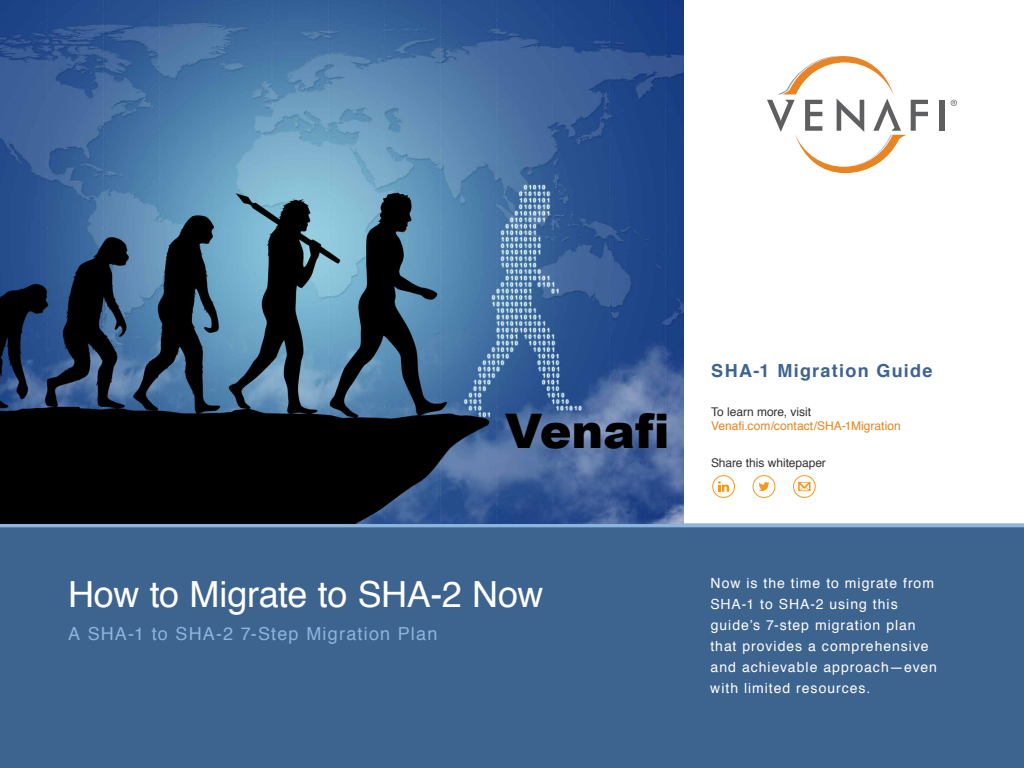
<style>
.page{position:relative;width:1024px;height:768px;background:#fff}
.page>*{position:absolute;margin:0;border:0;box-sizing:border-box;transform-origin:0 0}
.t1{font:900 47.7px "Arial";color:#000}
.t2{font:36px "Helvetica";letter-spacing:-.01em;color:#fff}
.t3{font:18px "Helvetica";letter-spacing:.065em;color:#8bb5da}
.t4{font:700 18px "Helvetica";letter-spacing:.07em;color:#3d638f}
.t5{font:14px/21px "Helvetica";letter-spacing:.07em;color:#fff}
.t6{font:12px "Helvetica";letter-spacing:-.005em;color:#333332}
.t7{font:12px "Helvetica";letter-spacing:.005em;color:#e78424}
</style>
<div class="page">
<div style="left:940px;top:100px;width:5px;height:31px;background:#5f5f62"></div>
<svg style="left:767px;top:56px;width:161px;height:117px"></svg>
<svg style="left:951px;top:100px;width:6px;height:6px"></svg>
<svg style="left:718px;top:481px;width:11px;height:11px"></svg>
<div style="left:712px;top:475px;width:23px;height:23px;border:1px solid #f8971d;border-radius:50%"></div>
<svg style="left:759px;top:482px;width:10px;height:9px"></svg>
<div style="left:753px;top:475px;width:22px;height:23px;border:1px solid #f8971d;border-radius:50%"></div>
<svg style="left:798px;top:482px;width:13px;height:9px"></svg>
<div style="left:793px;top:475px;width:23px;height:23px;border:1px solid #f8971d;border-radius:50%"></div>
<div style="left:0;top:523px;width:1024px;height:245px;background:#3d638f"></div>
<img style="left:0;top:0;width:684px;height:523px">
<h1 class="t1" style="left:505px;top:396px;width:166px">Venafi</h1>
<h2 class="t2" style="left:68px;top:567px;width:477px">How to Migrate to SHA-2 Now</h2>
<p class="t3" style="left:68px;top:620px;width:371px">A SHA-1 to SHA-2 7-Step Migration Plan</p>
<p class="t4" style="left:711px;top:356px;width:223px">SHA-1 Migration Guide</p>
<p class="t6" style="left:711px;top:403px;width:102px">To learn more, visit</p>
<p class="t7" style="left:711px;top:417px;width:191px">Venafi.com/contact/SHA-1Migration</p>
<p class="t6" style="left:711px;top:454px;width:116px">Share this whitepaper</p>
<p class="t5" style="left:710px;top:573px;width:228px">Now is the time to migrate from<br>SHA-1 to SHA-2 using this guide’s 7-step migration plan that provides a comprehensive and achievable approach—even with limited resources.</p>
</div>
